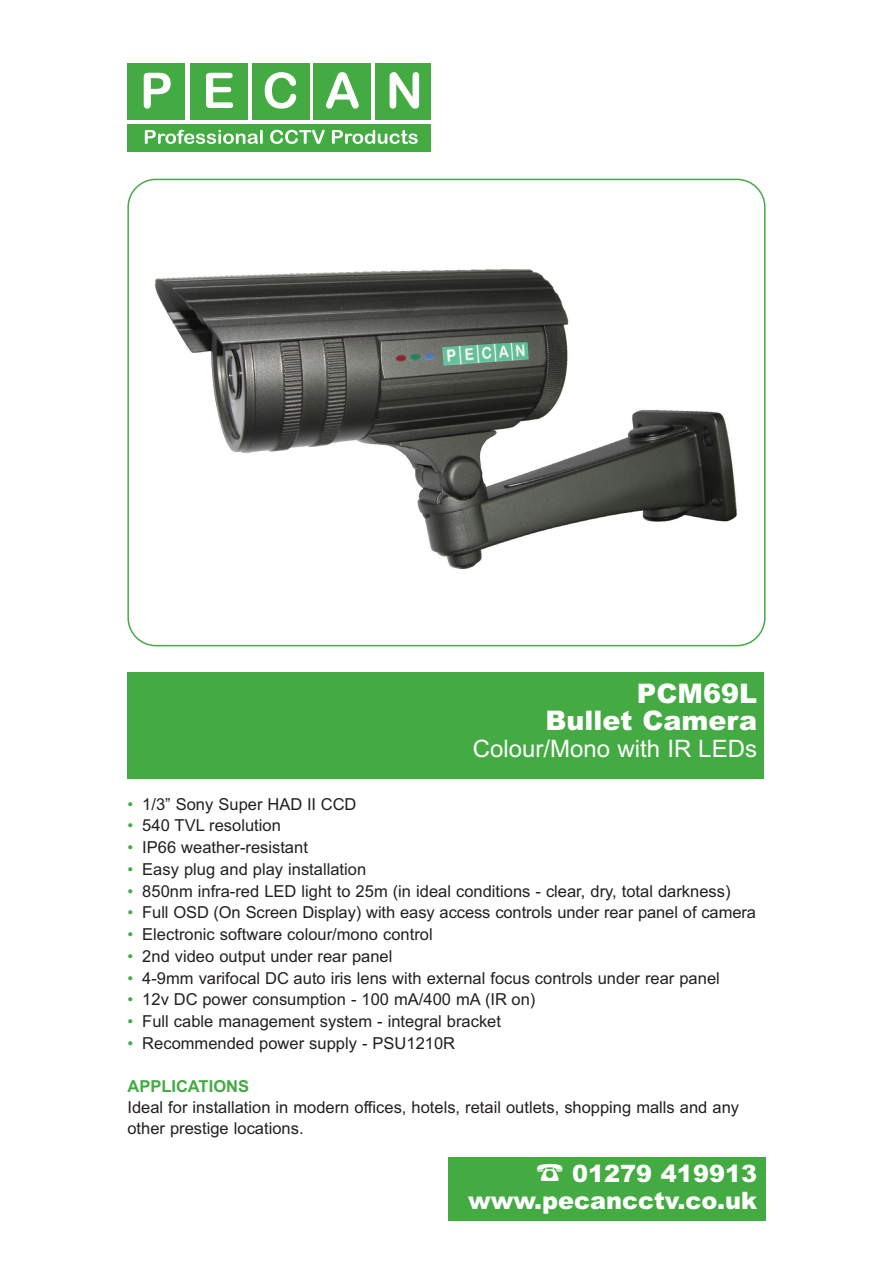
<style>
.page{position:relative;width:893px;height:1263px;background:#fff}
.page>*{position:absolute;margin:0;border:0;box-sizing:border-box;transform-origin:0 0}
.t1{font:900 27px/27px "Arial";color:#fff;text-align:right}
.t2{font:900 24px/27px "Arial";color:#fff;text-align:right}
.t3{font:24px "Arial";color:#fff}
.t4{font:16.5px/21px "Arial";color:#231f20}
.t5{font:700 16.5px "Arial";color:#44aa42}
.s1{color:#44aa42}
</style>
<div class="page">
<div style="left:127px;top:672px;width:637px;height:106px;background:#44aa42"></div>
<svg style="left:127px;top:179px;width:638px;height:467px"></svg>
<div style="left:127px;top:64px;width:58px;height:56px;background:#44aa42"></div>
<div style="left:190px;top:64px;width:57px;height:56px;background:#44aa42"></div>
<div style="left:251px;top:64px;width:58px;height:56px;background:#44aa42"></div>
<div style="left:313px;top:64px;width:58px;height:56px;background:#44aa42"></div>
<div style="left:375px;top:64px;width:56px;height:56px;background:#44aa42"></div>
<svg style="left:144px;top:73px;width:27px;height:36px"></svg>
<svg style="left:206px;top:73px;width:27px;height:35px"></svg>
<svg style="left:265px;top:72px;width:31px;height:37px"></svg>
<svg style="left:326px;top:72px;width:33px;height:37px"></svg>
<svg style="left:389px;top:72px;width:30px;height:37px"></svg>
<div style="left:128px;top:124px;width:303px;height:28px;background:#44aa42"></div>
<svg style="left:145px;top:130px;width:118px;height:14px"></svg>
<svg style="left:270px;top:130px;width:55px;height:14px"></svg>
<svg style="left:332px;top:130px;width:86px;height:14px"></svg>
<div style="left:448px;top:1157px;width:317px;height:63px;background:#44aa42"></div>
<h1 class="t1" style="left:545px;top:683px;width:213px">PCM69L<br>Bullet Camera</h1>
<h2 class="t3" style="left:473px;top:740px;width:286px">Colour/Mono with IR LEDs</h2>
<p class="t4" style="left:127px;top:795px;width:230px"><span class="s1">•</span> 1/3” Sony Super HAD II CCD</p>
<p class="t4" style="left:127px;top:817px;width:155px"><span class="s1">•</span> 540 TVL resolution</p>
<p class="t4" style="left:127px;top:838px;width:182px"><span class="s1">•</span> IP66 weather-resistant</p>
<p class="t4" style="left:127px;top:860px;width:240px"><span class="s1">•</span> Easy plug and play installation</p>
<p class="t4" style="left:127px;top:882px;width:604px"><span class="s1">•</span> 850nm infra-red LED light to 25m (in ideal conditions - clear, dry, total darkness)</p>
<p class="t4" style="left:127px;top:904px;width:630px"><span class="s1">•</span> Full OSD (On Screen Display) with easy access controls under rear panel of camera</p>
<p class="t4" style="left:127px;top:925px;width:307px"><span class="s1">•</span> Electronic software colour/mono control</p>
<p class="t4" style="left:127px;top:947px;width:266px"><span class="s1">•</span> 2nd video output under rear panel</p>
<p class="t4" style="left:127px;top:969px;width:594px"><span class="s1">•</span> 4-9mm varifocal DC auto iris lens with external focus controls under rear panel</p>
<p class="t4" style="left:127px;top:991px;width:409px"><span class="s1">•</span> 12v DC power consumption - 100 mA/400 mA (IR on)</p>
<p class="t4" style="left:127px;top:1012px;width:375px"><span class="s1">•</span> Full cable management system - integral bracket</p>
<p class="t4" style="left:127px;top:1034px;width:329px"><span class="s1">•</span> Recommended power supply - PSU1210R</p>
<p class="t5" style="left:127px;top:1080px;width:123px">APPLICATIONS</p>
<p class="t4" style="left:127px;top:1098px;width:613px">Ideal for installation in modern offices, hotels, retail outlets, shopping malls and any other prestige locations.</p>
<h2 class="t2" style="left:468px;top:1162px;width:290px">01279 419913 www.pecancctv.co.uk</h2>
</div>
